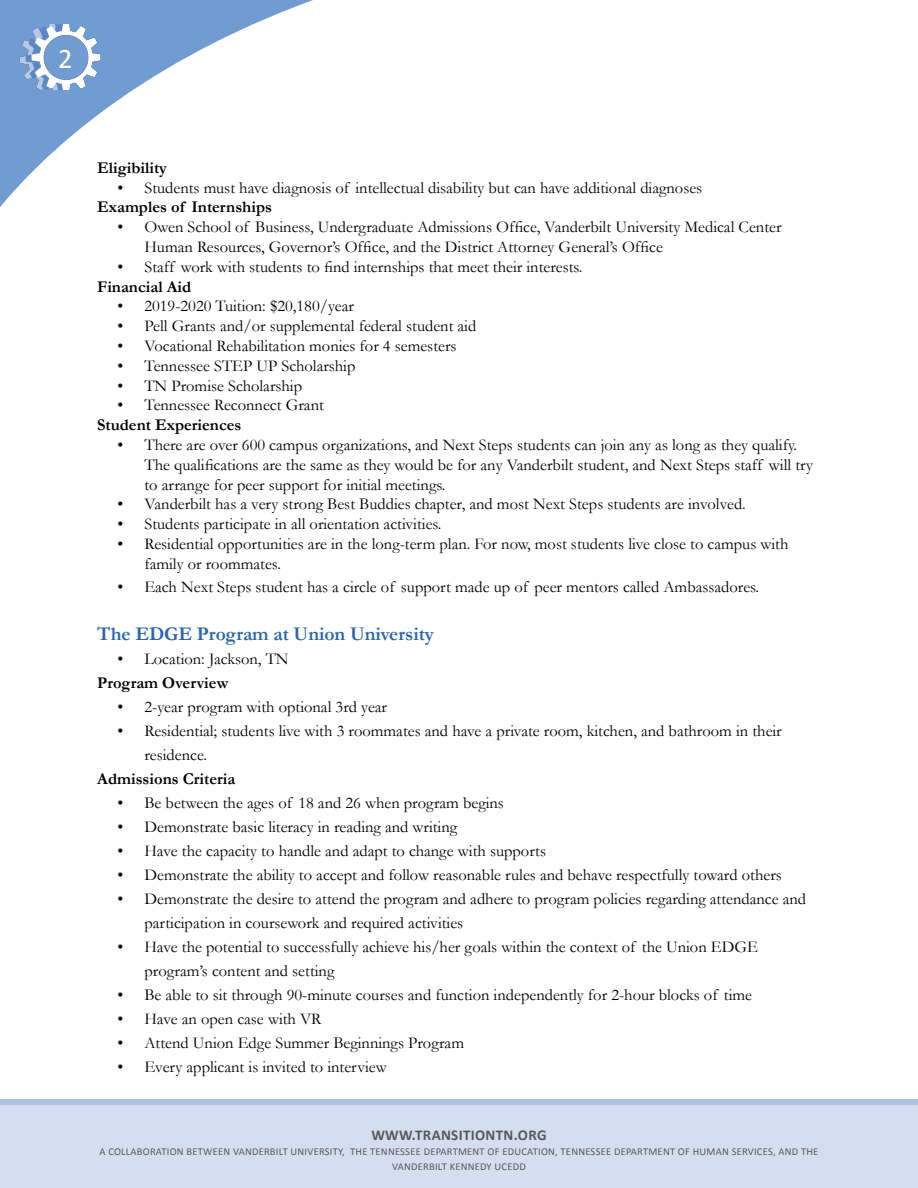
<style>
.page{position:relative;width:918px;height:1188px;background:#fff}
.page>*{position:absolute;margin:0;border:0;box-sizing:border-box;transform-origin:0 0}
.t1{font:28.5px "Calibri";color:#fff}
.Subheader{font:700 19.5px "Garamond";letter-spacing:-.005em;color:#2864b0}
.t2{font:16.5px/19.8px "Garamond";color:#000}
.Sub-subheader{font:700 16.5px "Garamond";color:#000}
.t3{font:700 15px "Calibri";letter-spacing:.02em;color:#58595b}
.t4{font:10.5px/15px "Calibri";letter-spacing:.02em;color:#58595b;text-align:center}
</style>
<div class="page">
<div style="left:0;top:1099px;width:918px;height:89px;background:#d5def1"></div>
<svg style="left:0;top:0;width:313px;height:207px"></svg>
<img style="left:17px;top:25px;width:87px;height:65px">
<h1 class="t1" style="left:58px;top:41px;width:16px">2</h1>
<p class="Sub-subheader" style="left:97px;top:156px;width:71px">Eligibility</p>
<p class="t2" style="left:117px;top:177px;width:586px">• Students must have diagnosis of intellectual disability but can have additional diagnoses</p>
<p class="Sub-subheader" style="left:97px;top:196px;width:176px">Examples of Internships</p>
<p class="t2" style="left:144px;top:217px;width:639px;text-indent:-27px">• Owen School of Business, Undergraduate Admissions Office, Vanderbilt University Medical Center<br>Human Resources, Governor’s Office, and the District Attorney General’s Office</p>
<p class="t2" style="left:117px;top:256px;width:467px">• Staff work with students to find internships that meet their interests.</p>
<p class="Sub-subheader" style="left:97px;top:275px;width:96px">Financial Aid</p>
<p class="t2" style="left:117px;top:296px;width:238px">• 2019-2020 Tuition: $20,180/year</p>
<p class="t2" style="left:117px;top:316px;width:360px">• Pell Grants and/or supplemental federal student aid</p>
<p class="t2" style="left:117px;top:335px;width:341px">• Vocational Rehabilitation monies for 4 semesters</p>
<p class="t2" style="left:117px;top:355px;width:240px">• Tennessee STEP UP Scholarship</p>
<p class="t2" style="left:117px;top:375px;width:186px">• TN Promise Scholarship</p>
<p class="t2" style="left:117px;top:395px;width:208px">• Tennessee Reconnect Grant</p>
<p class="Sub-subheader" style="left:97px;top:414px;width:146px">Student Experiences</p>
<p class="t2" style="left:144px;top:434px;width:670px;text-indent:-27px">• There are over 600 campus organizations, and Next Steps students can join any as long as they qualify.<br>The qualifications are the same as they would be for any Vanderbilt student, and Next Steps staff will try to arrange for peer support for initial meetings.</p>
<p class="t2" style="left:117px;top:494px;width:630px">• Vanderbilt has a very strong Best Buddies chapter, and most Next Steps students are involved.</p>
<p class="t2" style="left:117px;top:514px;width:326px">• Students participate in all orientation activities.</p>
<p class="t2" style="left:144px;top:533px;width:646px;text-indent:-27px">• Residential opportunities are in the long-term plan. For now, most students live close to campus with family or roommates.</p>
<p class="t2" style="left:117px;top:577px;width:643px">• Each Next Steps student has a circle of support made up of peer mentors called Ambassadores.</p>
<p class="Subheader" style="left:97px;top:620px;width:338px">The EDGE Program at Union University</p>
<p class="t2" style="left:117px;top:648px;width:173px">• Location: Jackson, TN</p>
<p class="Sub-subheader" style="left:97px;top:671px;width:133px">Program Overview</p>
<p class="t2" style="left:117px;top:696px;width:271px">• 2-year program with optional 3rd year</p>
<p class="t2" style="left:144px;top:718px;width:639px;line-height:24px;text-indent:-27px">• Residential; students live with 3 roommates and have a private room, kitchen, and bathroom in their residence.</p>
<p class="Sub-subheader" style="left:97px;top:767px;width:140px">Admissions Criteria</p>
<p class="t2" style="left:117px;top:792px;width:388px">• Be between the ages of 18 and 26 when program begins</p>
<p class="t2" style="left:117px;top:816px;width:341px">• Demonstrate basic literacy in reading and writing</p>
<p class="t2" style="left:117px;top:840px;width:430px">• Have the capacity to handle and adapt to change with supports</p>
<p class="t2" style="left:117px;top:864px;width:666px">• Demonstrate the ability to accept and follow reasonable rules and behave respectfully toward others</p>
<p class="t2" style="left:144px;top:886px;width:663px;line-height:24px;text-indent:-27px">• Demonstrate the desire to attend the program and adhere to program policies regarding attendance and participation in coursework and required activities</p>
<p class="t2" style="left:144px;top:934px;width:615px;line-height:24px;text-indent:-27px">• Have the potential to successfully achieve his/her goals within the context of the Union EDGE program’s content and setting</p>
<p class="t2" style="left:117px;top:984px;width:636px">• Be able to sit through 90-minute courses and function independently for 2-hour blocks of time</p>
<p class="t2" style="left:117px;top:1008px;width:206px">• Have an open case with VR</p>
<p class="t2" style="left:117px;top:1032px;width:348px">• Attend Union Edge Summer Beginnings Program</p>
<p class="t2" style="left:117px;top:1056px;width:271px">• Every applicant is invited to interview</p>
<p class="t3" style="left:371px;top:1126px;width:177px">WWW.TRANSITIONTN.ORG</p>
<p class="t4" style="left:99px;top:1144px;width:720px">A COLLABORATION BETWEEN VANDERBILT UNIVERSITY, THE TENNESSEE DEPARTMENT OF EDUCATION, TENNESSEE DEPARTMENT OF HUMAN SERVICES, AND THE<br>VANDERBILT KENNEDY UCEDD</p>
</div>
